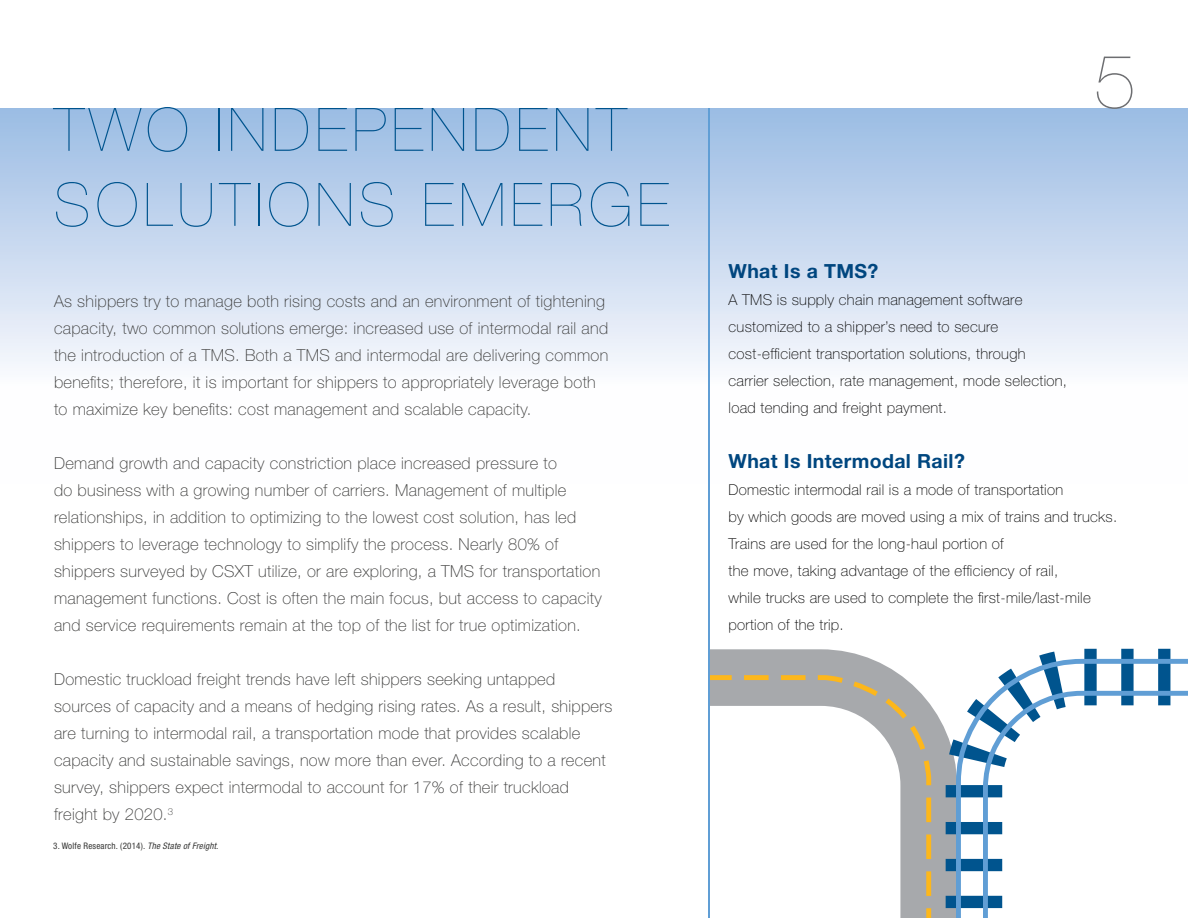
<style>
.page{position:relative;width:1188px;height:918px;background:#fff}
.page>*{position:absolute;margin:0;border:0;box-sizing:border-box;transform-origin:0 0}
.t1{font:200 75.6px "Helvetica Neue LT Std";color:#6d6e71}
.t2{font:200 60px/75px "Helvetica Neue LT Std";letter-spacing:.08em;color:#00548e}
.t3{font:700 19.5px "Helvetica Neue LT Std";letter-spacing:.02em;color:#00467f}
.t4{font:100 16.5px/27px "Helvetica Neue LT Std";letter-spacing:.02em;color:#363635}
.t5{font:100 15px/27px "Helvetica Neue LT Std";letter-spacing:.02em;color:#000}
.t6{font:condensed 9px "Helvetica Neue LT Std";letter-spacing:.02em;color:#363635}
.s1{font-style:italic}
</style>
<div class="page">
<div style="left:0;top:108px;width:1188px;height:375px;background:linear-gradient(to bottom,#9fbee4,#fff)"></div>
<svg style="left:710px;top:649px;width:236px;height:269px;fill:#a7a9ac"></svg>
<svg style="left:946px;top:649px;width:242px;height:269px"></svg>
<svg style="left:956px;top:659px;width:232px;height:259px"></svg>
<svg style="left:983px;top:691px;width:205px;height:227px"></svg>
<svg style="left:710px;top:675px;width:221px;height:243px"></svg>
<hr style="left:709px;top:108px;width:1px;height:810px;background:#609ed5">
<h2 class="t2" style="left:54px;top:92px;width:617px">TWO INDEPENDENT<br>SOLUTIONS EMERGE</h2>
<p class="t4" style="left:54px;top:288px;width:556px">As shippers try to manage both rising costs and an environment of tightening capacity, two common solutions emerge: increased use of intermodal rail and the introduction of a TMS. Both a TMS and intermodal are delivering common benefits; therefore, it is important for shippers to appropriately leverage both to maximize key benefits: cost management and scalable capacity.</p>
<p class="t4" style="left:54px;top:450px;width:549px">Demand growth and capacity constriction place increased pressure to<br>do business with a growing number of carriers. Management of multiple relationships, in addition to optimizing to the lowest cost solution, has led shippers to leverage technology to simplify the process. Nearly 80% of shippers surveyed by CSXT utilize, or are exploring, a TMS for transportation management functions. Cost is often the main focus, but access to capacity and service requirements remain at the top of the list for true optimization.</p>
<p class="t4" style="left:54px;top:666px;width:560px">Domestic truckload freight trends have left shippers seeking untapped sources of capacity and a means of hedging rising rates. As a result, shippers are turning to intermodal rail, a transportation mode that provides scalable capacity and sustainable savings, now more than ever. According to a recent survey, shippers expect intermodal to account for 17% of their truckload freight by 2020.<sup>3</sup></p>
<p class="t6" style="left:53px;top:840px;width:167px">3. Wolfe Research. (2014). <span class="s1">The State of Freight.</span></p>
<h1 class="t1" style="left:1094px;top:38px;width:44px">5</h1>
<p class="t3" style="left:729px;top:259px;width:151px">What Is a TMS?</p>
<p class="t5" style="left:729px;top:286px;width:340px">A TMS is supply chain management software customized to a shipper’s need to secure cost-efficient transportation solutions, through carrier selection, rate management, mode selection, load tending and freight payment.</p>
<p class="t3" style="left:729px;top:449px;width:238px">What Is Intermodal Rail?</p>
<p class="t5" style="left:729px;top:477px;width:390px">Domestic intermodal rail is a mode of transportation<br>by which goods are moved using a mix of trains and trucks.<br>Trains are used for the long-haul portion of<br>the move, taking advantage of the efficiency of rail,<br>while trucks are used to complete the first-mile/last-mile portion of the trip.</p>
</div>
